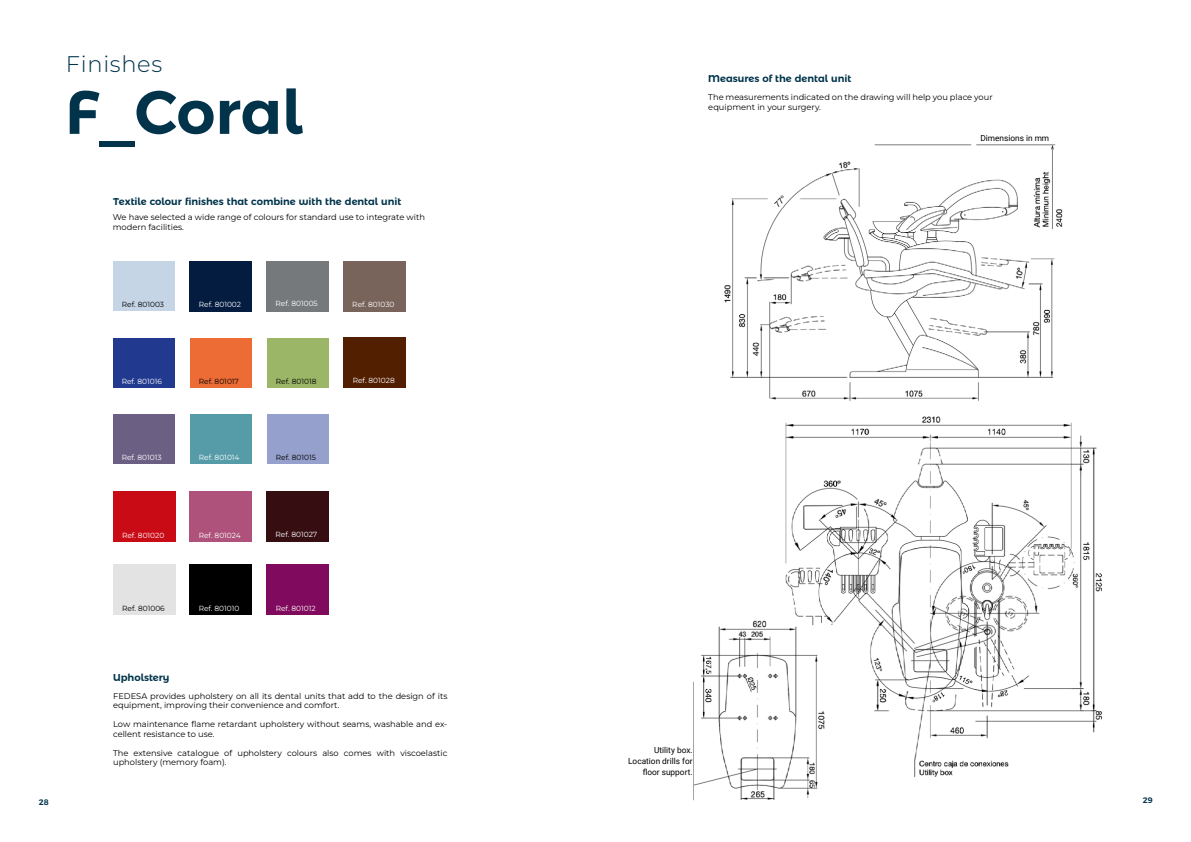
<style>
.page{position:relative;width:1191px;height:842px;background:#fff}
.page>*{position:absolute;margin:0;border:0;box-sizing:border-box;transform-origin:0 0}
.t1{font:600 61.2px "Montserrat Alternates";color:#01344b}
.t2{font:100 22.6px "Montserrat";letter-spacing:.03em;color:#01344b}
.t3{font:600 10px "Montserrat Alternates";color:#01344b}
.t4{font:100 8.3px/9.5px "Montserrat";color:#000}
.t5{font:8.3px/11px "Roboto";color:#000;text-align:right}
.t6{font:600 8px "Montserrat Alternates";color:#01344b}
.t7{font:100 7.4px "Montserrat";color:#fff}
.t8{font:100 7.4px "Montserrat";color:#000}
</style>
<div class="page">
<div style="left:113px;top:565px;width:62px;height:50px;background:#e3e3e3"></div>
<div style="left:266px;top:564px;width:63px;height:51px;background:#800a5d"></div>
<div style="left:189px;top:564px;width:63px;height:51px;background:#000"></div>
<div style="left:190px;top:414px;width:62px;height:50px;background:#559ba8"></div>
<div style="left:113px;top:414px;width:62px;height:50px;background:#6b5f84"></div>
<div style="left:267px;top:414px;width:62px;height:50px;background:#96a0cc"></div>
<div style="left:113px;top:338px;width:62px;height:50px;background:#213a8f"></div>
<div style="left:267px;top:338px;width:62px;height:50px;background:#9bb667"></div>
<div style="left:190px;top:338px;width:62px;height:50px;background:#ed6c36"></div>
<div style="left:113px;top:491px;width:62px;height:51px;background:#c90b16"></div>
<div style="left:190px;top:492px;width:62px;height:50px;background:#ae527b"></div>
<div style="left:266px;top:492px;width:63px;height:50px;background:#360e12"></div>
<div style="left:343px;top:261px;width:63px;height:51px;background:#79645c"></div>
<div style="left:113px;top:261px;width:61px;height:50px;background:#c5d5e6"></div>
<div style="left:266px;top:261px;width:63px;height:50px;background:#76797c"></div>
<div style="left:190px;top:261px;width:62px;height:51px;background:#041c40"></div>
<div style="left:343px;top:337px;width:63px;height:51px;background:#521f00"></div>
<hr style="left:693px;top:682px;width:1px;height:118px;background:#000">
<img style="left:694px;top:416px;width:408px;height:384px">
<img style="left:724px;top:144px;width:339px;height:257px">
<h2 class="t2" style="left:66px;top:49px;width:98px">Finishes</h2>
<h1 class="t1" style="left:66px;top:62px;width:238px">F_Coral</h1>
<p class="t3" style="left:113px;top:194px;width:290px">Textile colour finishes that combine with the dental unit</p>
<p class="t4" style="left:113px;top:213px;width:314px">We have selected a wide range of colours for standard use to integrate with modern facilities.</p>
<p class="t8" style="left:122px;top:299px;width:44px">Ref. 801003</p>
<p class="t7" style="left:199px;top:299px;width:44px">Ref. 801002</p>
<p class="t7" style="left:275px;top:299px;width:44px">Ref. 801005</p>
<p class="t7" style="left:352px;top:299px;width:44px">Ref. 801030</p>
<p class="t7" style="left:122px;top:376px;width:42px">Ref. 801016</p>
<p class="t8" style="left:199px;top:376px;width:42px">Ref. 801017</p>
<p class="t8" style="left:276px;top:376px;width:42px">Ref. 801018</p>
<p class="t7" style="left:122px;top:453px;width:42px">Ref. 801013</p>
<p class="t7" style="left:199px;top:453px;width:42px">Ref. 801014</p>
<p class="t8" style="left:276px;top:453px;width:42px">Ref. 801015</p>
<p class="t7" style="left:122px;top:530px;width:44px">Ref. 801020</p>
<p class="t7" style="left:199px;top:530px;width:44px">Ref. 801024</p>
<p class="t7" style="left:275px;top:529px;width:43px">Ref. 801027</p>
<p class="t8" style="left:122px;top:603px;width:44px">Ref. 801006</p>
<p class="t7" style="left:199px;top:603px;width:42px">Ref. 801010</p>
<p class="t7" style="left:276px;top:603px;width:42px">Ref. 801012</p>
<p class="t7" style="left:353px;top:375px;width:44px">Ref. 801028</p>
<p class="t3" style="left:113px;top:669px;width:58px">Upholstery</p>
<p class="t4" style="left:113px;top:691px;width:336px">FEDESA provides upholstery on all its dental units that add to the design of its equipment, improving their convenience and comfort.</p>
<p class="t4" style="left:113px;top:719px;width:336px">Low maintenance flame retardant upholstery without seams, washable and ex&shy;cellent resistance to use.</p>
<p class="t4" style="left:113px;top:748px;width:336px">The extensive catalogue of upholstery colours also comes with viscoelastic upholstery (memory foam).</p>
<p class="t3" style="left:708px;top:71px;width:145px">Measures of the dental unit</p>
<p class="t4" style="left:708px;top:92px;width:286px">The measurements indicated on the drawing will help you place your equipment in your surgery.</p>
<p class="t5" style="left:980px;top:132px;width:70px">Dimensions in mm</p>
<p class="t5" style="left:628px;top:744px;width:66px">Utility box.<br>Location drills for floor support.</p>
<p class="t6" style="left:39px;top:795px;width:11px">28</p>
<p class="t6" style="left:1142px;top:794px;width:11px">29</p>
</div>
